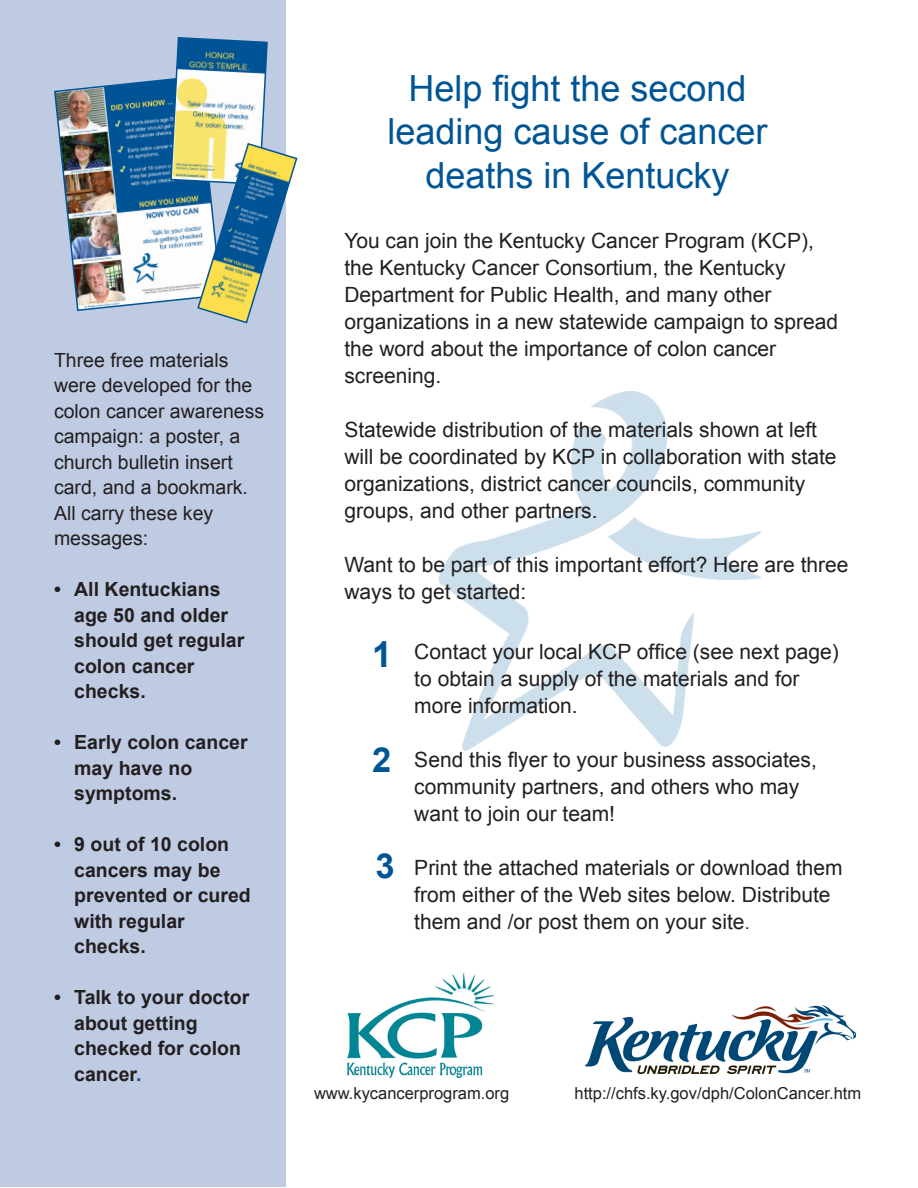
<style>
.page{position:relative;width:918px;height:1188px;background:#fff}
.page>*{position:absolute;margin:0;border:0;box-sizing:border-box;transform-origin:0 0}
.t1{font:36px/43.2px "Arial";color:#005595;text-align:center}
.t2{font:700 36px "Arial";color:#005595}
.t3{font:700 34.5px "Arial";color:#005595}
.t4{font:21px/27px "Arial";color:#231f20}
.t5{font:700 19.5px/25.5px "Arial";color:#231f20}
.t6{font:19.5px/25.5px "Arial";color:#231f20}
.t7{font:16.5px "Arial";color:#231f20}
.s1{color:#005595}
.s2{font-size:18px}
</style>
<div class="page">
<img style="left:439px;top:391px;width:323px;height:360px">
<div style="left:1px;top:1px;width:285px;height:1186px;background:#bfcbe3"></div>
<img style="left:54px;top:37px;width:244px;height:287px">
<img style="left:347px;top:973px;width:148px;height:105px">
<img style="left:586px;top:1005px;width:270px;height:68px">
<p class="t6" style="left:54px;top:348px;width:212px">Three free materials were developed for the colon cancer awareness campaign: a poster, a church bulletin insert card, and a bookmark.<br>All carry these key messages:</p>
<p class="t5" style="left:74px;top:578px;width:172px;text-indent:-20px">• All Kentuckians age 50 and older should get regular colon cancer checks.</p>
<p class="t5" style="left:74px;top:731px;width:175px;text-indent:-20px">• Early colon cancer may have no symptoms.</p>
<p class="t5" style="left:74px;top:833px;width:178px;text-indent:-20px">• 9 out of 10 colon cancers may be prevented or cured with regular checks.</p>
<p class="t5" style="left:74px;top:986px;width:177px;text-indent:-20px">• Talk to your doctor about getting checked for colon cancer<span class="s1">.</span></p>
<p class="t1" style="left:387px;top:67px;width:382px">Help fight the second leading cause of cancer deaths in Kentucky</p>
<p class="t4" style="left:344px;top:228px;width:495px">You can join the Kentucky Cancer Program (KCP), the Kentucky Cancer Consortium, the Kentucky Department for Public Health, and many other organizations in a new statewide campaign to spread the word about the importance of colon cancer screening.</p>
<p class="t4" style="left:344px;top:417px;width:494px">Statewide distribution of the materials shown at left will be coordinated by KCP in collaboration with state organizations, district cancer councils, community groups, and other partners.</p>
<p class="t4" style="left:344px;top:552px;width:506px">Want to be part of this important effort? Here are three ways to get started:</p>
<p class="t4" style="left:414px;top:638px;width:426px">Contact your local KCP office (see next page) to obtain a supply of the materials and for more information.</p>
<p class="t4" style="left:414px;top:746px;width:404px">Send this flyer to your business associates, community partners, and others who may want to join our team!</p>
<p class="t4" style="left:414px;top:854px;width:430px">Print the attached materials or download them from either of the Web sites below. Distribute them and /or post them on your site<span class="s2">.</span></p>
<p class="t2" style="left:372px;top:630px;width:22px">1</p>
<p class="t3" style="left:372px;top:737px;width:21px">2</p>
<p class="t3" style="left:375px;top:843px;width:21px">3</p>
<p class="t7" style="left:314px;top:1083px;width:197px">www.kycancerprogram.org</p>
<p class="t7" style="left:575px;top:1083px;width:288px">http://chfs.ky.gov/dph/ColonCancer.htm</p>
</div>
